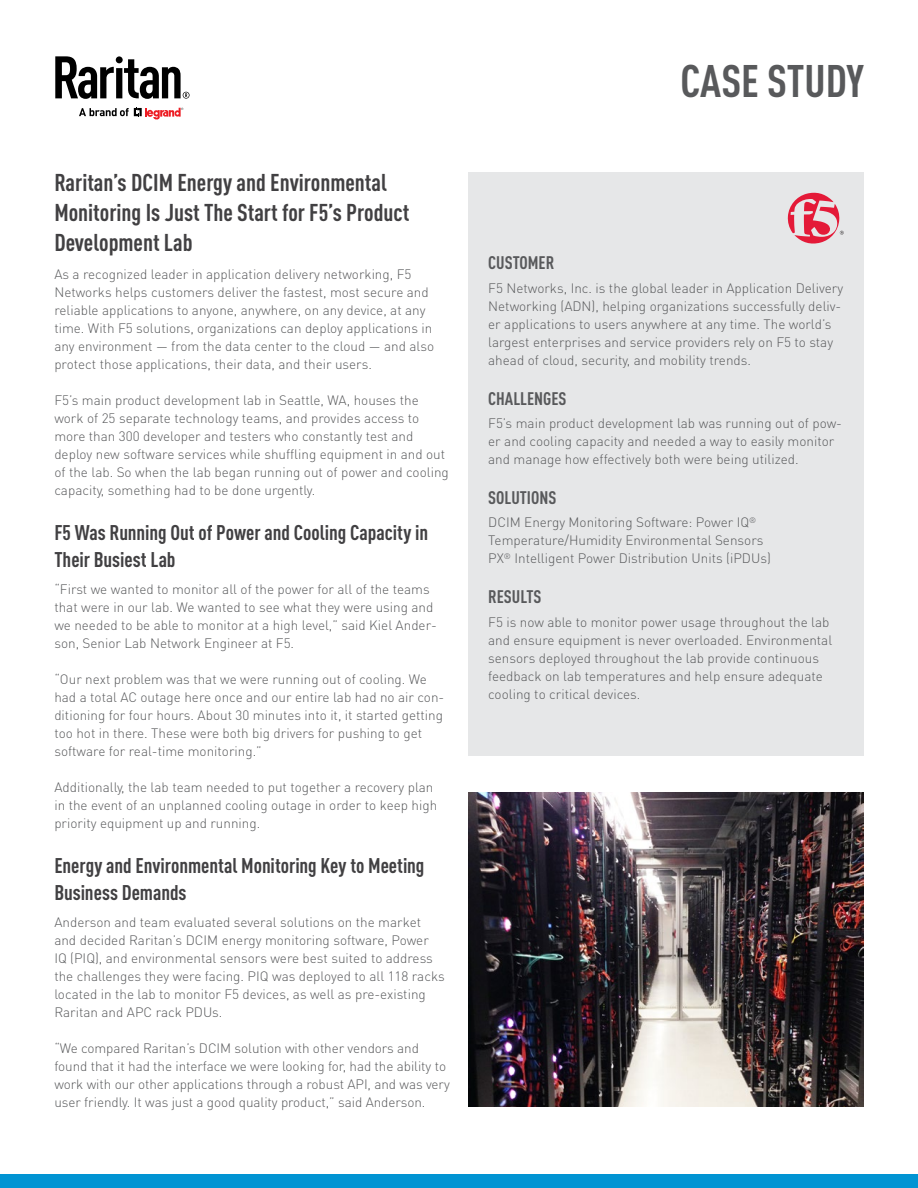
<style>
.page{position:relative;width:918px;height:1188px;background:#fff}
.page>*{position:absolute;margin:0;border:0;box-sizing:border-box;transform-origin:0 0}
.t1{font:700 condensed 45px "DIN Pro";color:#58595b}
.t2{font:700 condensed 24px/30px "DIN Pro";color:#414042}
.t3{font:700 condensed 21px/27px "DIN Pro";letter-spacing:-.005em;color:#414042}
.t4{font:700 condensed 18px "DIN Pro";color:#58595b}
.t5{font:300 13.5px/18px "DIN Pro";color:#58595b}
</style>
<div class="page">
<svg style="left:79px;top:107px;width:104px;height:13px"></svg>
<svg style="left:55px;top:56px;width:135px;height:43px"></svg>
<div style="left:0;top:1174px;width:918px;height:14px;background:#0194d3"></div>
<div style="left:468px;top:172px;width:396px;height:584px;background:#e6e7e8"></div>
<svg style="left:788px;top:193px;width:56px;height:51px"></svg>
<img style="left:469px;top:792px;width:394px;height:315px">
<h2 class="t2" style="left:54px;top:167px;width:356px">Raritan’s DCIM Energy and Environmental<br>Monitoring Is Just The Start for F5’s Product<br>Development Lab</h2>
<p class="t5" style="left:54px;top:265px;width:381px">As a recognized leader in application delivery networking, F5<br>Networks helps customers deliver the fastest, most secure and reliable applications to anyone, anywhere, on any device, at any time. With F5 solutions, organizations can deploy applications in any environment — from the data center to the cloud — and also protect those applications, their data, and their users.</p>
<p class="t5" style="left:54px;top:391px;width:396px">F5’s main product development lab in Seattle, WA, houses the work of 25 separate technology teams, and provides access to more than 300 developer and testers who constantly test and deploy new software services while shuffling equipment in and out of the lab. So when the lab began running out of power and cooling capacity, something had to be done urgently.</p>
<h3 class="t3" style="left:54px;top:519px;width:375px">F5 Was Running Out of Power and Cooling Capacity in<br>Their Busiest Lab</h3>
<p class="t5" style="left:54px;top:580px;width:384px">“First we wanted to monitor all of the power for all of the teams that were in our lab. We wanted to see what they were using and we needed to be able to monitor at a high level,” said Kiel Ander&shy;son, Senior Lab Network Engineer at F5.</p>
<p class="t5" style="left:54px;top:670px;width:391px">“Our next problem was that we were running out of cooling. We had a total AC outage here once and our entire lab had no air con&shy;ditioning for four hours. About 30 minutes into it, it started getting too hot in there. These were both big drivers for pushing to get software for real-time monitoring.”</p>
<p class="t5" style="left:54px;top:778px;width:384px">Additionally, the lab team needed to put together a recovery plan in the event of an unplanned cooling outage in order to keep high priority equipment up and running.</p>
<h3 class="t3" style="left:54px;top:852px;width:372px">Energy and Environmental Monitoring Key to Meeting<br>Business Demands</h3>
<p class="t5" style="left:54px;top:913px;width:392px">Anderson and team evaluated several solutions on the market and decided Raritan’s DCIM energy monitoring software, Power<br>IQ (PIQ), and environmental sensors were best suited to address the challenges they were facing. PIQ was deployed to all 118 racks located in the lab to monitor F5 devices, as well as pre-existing Raritan and APC rack PDUs.</p>
<p class="t5" style="left:54px;top:1039px;width:397px">“We compared Raritan’s DCIM solution with other vendors and found that it had the interface we were looking for, had the ability to work with our other applications through a robust API, and was very user friendly. It was just a good quality product,” said Anderson.</p>
<h1 class="t1" style="left:680px;top:54px;width:185px">CASE STUDY</h1>
<h3 class="t4" style="left:488px;top:252px;width:68px">CUSTOMER</h3>
<p class="t5" style="left:488px;top:278px;width:356px">F5 Networks, Inc. is the global leader in Application Delivery Networking (ADN), helping organizations successfully deliv&shy;er applications to users anywhere at any time. The world’s largest enterprises and service providers rely on F5 to stay ahead of cloud, security, and mobility trends.</p>
<h3 class="t4" style="left:488px;top:387px;width:80px">CHALLENGES</h3>
<p class="t5" style="left:488px;top:414px;width:355px">F5’s main product development lab was running out of pow&shy;er and cooling capacity and needed a way to easily monitor and manage how effectively both were being utilized.</p>
<h3 class="t4" style="left:488px;top:487px;width:70px">SOLUTIONS</h3>
<p class="t5" style="left:488px;top:513px;width:284px">DCIM Energy Monitoring Software: Power IQ<sup>®<br></sup>Temperature/Humidity Environmental Sensors<br>PX<sup>®</sup> Intelligent Power Distribution Units (iPDUs)</p>
<h3 class="t4" style="left:488px;top:586px;width:55px">RESULTS</h3>
<p class="t5" style="left:488px;top:612px;width:346px">F5 is now able to monitor power usage throughout the lab and ensure equipment is never overloaded. Environmental sensors deployed throughout the lab provide continuous feedback on lab temperatures and help ensure adequate cooling to critical devices.</p>
</div>
